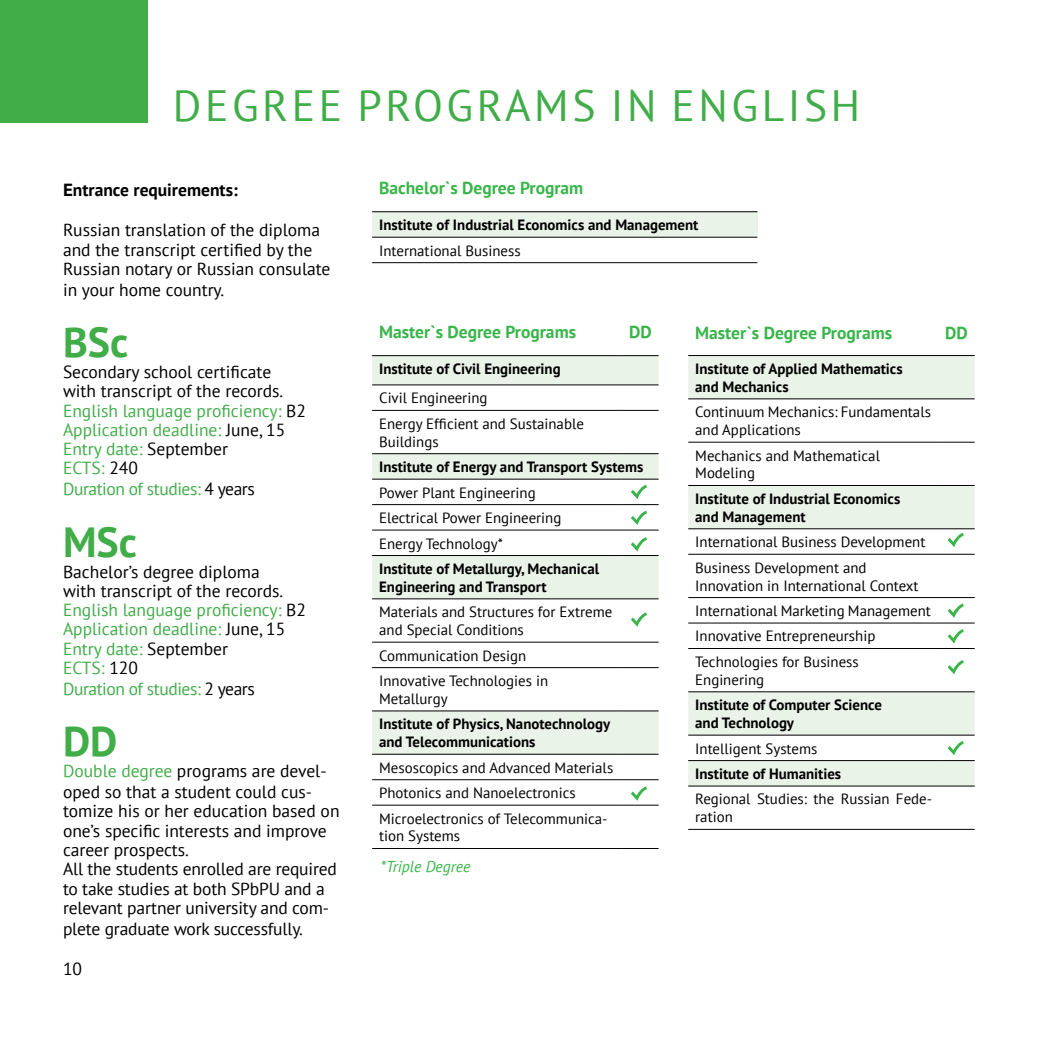
<style>
.page{position:relative;width:1042px;height:1042px;background:#fff}
.page>*{position:absolute;margin:0;border:0;box-sizing:border-box;transform-origin:0 0}
.t1{font:43.75px "PT Sans";letter-spacing:.08em;color:#41ad49}
.t2{font:700 42px "PT Sans";color:#41ad49}
.t3{font:17.5px/19.2px "PT Sans";color:#000}
.t4{font:17.5px "PT Sans";letter-spacing:-.025em;color:#41ad49}
.t5{font:700 17.5px "PT Sans";color:#38b54a}
.t6{font:700 17.5px "PT Sans";color:#39b54a}
.t7{font:700 17.5px "PT Sans";color:#000}
.t8{font:italic 15.75px "PT Sans";color:#38b54a}
.t9{font:14.88px/25.4px "PT Sans";color:#000}
.t10{font:700 14.88px/17.8px "PT Sans";color:#000}
.s1{font-family:"PT Sans Caption"}
.s2{color:#41ad49}
.s3{color:#000}
</style>
<div class="page">
<div style="left:0;top:0;width:147px;height:122px;background:#41ad49"></div>
<svg style="left:688px;top:356px;width:286px;height:430px"></svg>
<hr style="left:688px;top:355px;width:250px;height:1px;background:#000">
<hr style="left:938px;top:355px;width:36px;height:1px;background:#000">
<hr style="left:688px;top:398px;width:250px;height:1px;background:#000">
<hr style="left:938px;top:398px;width:36px;height:1px;background:#000">
<hr style="left:688px;top:442px;width:250px;height:1px;background:#000">
<hr style="left:938px;top:442px;width:36px;height:1px;background:#000">
<hr style="left:688px;top:485px;width:250px;height:1px;background:#000">
<hr style="left:938px;top:485px;width:36px;height:1px;background:#000">
<hr style="left:688px;top:528px;width:250px;height:1px;background:#000">
<hr style="left:938px;top:528px;width:36px;height:1px;background:#000">
<hr style="left:688px;top:554px;width:250px;height:1px;background:#000">
<hr style="left:938px;top:554px;width:36px;height:1px;background:#000">
<hr style="left:688px;top:597px;width:250px;height:1px;background:#000">
<hr style="left:938px;top:597px;width:36px;height:1px;background:#000">
<hr style="left:688px;top:623px;width:250px;height:1px;background:#000">
<hr style="left:938px;top:623px;width:36px;height:1px;background:#000">
<hr style="left:688px;top:648px;width:250px;height:1px;background:#000">
<hr style="left:938px;top:648px;width:36px;height:1px;background:#000">
<hr style="left:688px;top:691px;width:250px;height:1px;background:#000">
<hr style="left:938px;top:691px;width:36px;height:1px;background:#000">
<hr style="left:688px;top:735px;width:250px;height:1px;background:#000">
<hr style="left:938px;top:735px;width:36px;height:1px;background:#000">
<hr style="left:688px;top:760px;width:250px;height:1px;background:#000">
<hr style="left:938px;top:760px;width:36px;height:1px;background:#000">
<hr style="left:688px;top:786px;width:250px;height:1px;background:#000">
<hr style="left:938px;top:786px;width:36px;height:1px;background:#000">
<hr style="left:688px;top:829px;width:250px;height:1px;background:#000">
<hr style="left:938px;top:829px;width:36px;height:1px;background:#000">
<div style="left:372px;top:212px;width:385px;height:25px;background:#eaf3e7"></div>
<hr style="left:372px;top:211px;width:385px;height:1px;background:#000">
<hr style="left:372px;top:237px;width:385px;height:1px;background:#000">
<hr style="left:372px;top:262px;width:385px;height:1px;background:#000">
<svg style="left:372px;top:356px;width:286px;height:398px"></svg>
<hr style="left:372px;top:355px;width:250px;height:1px;background:#000">
<hr style="left:622px;top:355px;width:36px;height:1px;background:#000">
<hr style="left:372px;top:385px;width:250px;height:1px;background:#000">
<hr style="left:622px;top:385px;width:36px;height:1px;background:#000">
<hr style="left:372px;top:410px;width:250px;height:1px;background:#000">
<hr style="left:622px;top:410px;width:36px;height:1px;background:#000">
<hr style="left:372px;top:453px;width:250px;height:1px;background:#000">
<hr style="left:622px;top:453px;width:36px;height:1px;background:#000">
<hr style="left:372px;top:479px;width:250px;height:1px;background:#000">
<hr style="left:622px;top:479px;width:36px;height:1px;background:#000">
<hr style="left:372px;top:504px;width:250px;height:1px;background:#000">
<hr style="left:622px;top:504px;width:36px;height:1px;background:#000">
<hr style="left:372px;top:530px;width:250px;height:1px;background:#000">
<hr style="left:622px;top:530px;width:36px;height:1px;background:#000">
<hr style="left:372px;top:555px;width:250px;height:1px;background:#000">
<hr style="left:622px;top:555px;width:36px;height:1px;background:#000">
<hr style="left:372px;top:598px;width:250px;height:1px;background:#000">
<hr style="left:622px;top:598px;width:36px;height:1px;background:#000">
<hr style="left:372px;top:642px;width:250px;height:1px;background:#000">
<hr style="left:622px;top:642px;width:36px;height:1px;background:#000">
<hr style="left:372px;top:667px;width:250px;height:1px;background:#000">
<hr style="left:622px;top:667px;width:36px;height:1px;background:#000">
<hr style="left:372px;top:710px;width:250px;height:1px;background:#000">
<hr style="left:622px;top:710px;width:36px;height:1px;background:#000">
<hr style="left:372px;top:754px;width:250px;height:1px;background:#000">
<hr style="left:622px;top:754px;width:36px;height:1px;background:#000">
<hr style="left:372px;top:779px;width:250px;height:1px;background:#000">
<hr style="left:622px;top:779px;width:36px;height:1px;background:#000">
<hr style="left:372px;top:805px;width:250px;height:1px;background:#000">
<hr style="left:622px;top:805px;width:36px;height:1px;background:#000">
<hr style="left:372px;top:848px;width:250px;height:1px;background:#000">
<hr style="left:622px;top:848px;width:36px;height:1px;background:#000">
<svg style="left:947px;top:741px;width:16px;height:14px"></svg>
<svg style="left:947px;top:629px;width:16px;height:14px"></svg>
<svg style="left:947px;top:660px;width:16px;height:14px"></svg>
<svg style="left:947px;top:603px;width:16px;height:15px"></svg>
<svg style="left:947px;top:533px;width:16px;height:14px"></svg>
<svg style="left:631px;top:612px;width:16px;height:15px"></svg>
<svg style="left:631px;top:786px;width:16px;height:15px"></svg>
<svg style="left:631px;top:537px;width:16px;height:14px"></svg>
<svg style="left:631px;top:511px;width:16px;height:14px"></svg>
<svg style="left:631px;top:485px;width:16px;height:14px"></svg>
<h1 class="t1" style="left:173px;top:78px;width:689px">DEGREE PROGRAMS IN ENGLISH</h1>
<p class="t7" style="left:63px;top:178px;width:176px"><span class="s1">E</span>ntrance requirements:</p>
<p class="t3" style="left:63px;top:220px;width:269px">Russian translation of the diploma and the transcript certified by the<br>Russian notary or Russian consulate</p>
<p class="t3" style="left:63px;top:280px;width:163px">in your home country.</p>
<h2 class="t2" style="left:63px;top:315px;width:67px">BSc</h2>
<p class="t3" style="left:63px;top:362px;width:244px">Secondary school certificate with transcript of the records.<br><span class="s2">English language proficiency:</span> B2<br><span class="s2">Application deadline:</span> June, 15<br><span class="s2">Entry date:</span> September<br><span class="s2">ECTS:</span> 240</p>
<p class="t4" style="left:63px;top:478px;width:193px">Duration of studies: <span class="s3">4 years</span></p>
<h2 class="t2" style="left:63px;top:514px;width:76px">MSc</h2>
<p class="t3" style="left:63px;top:561px;width:244px">Bachelor’s degree diploma<br>with transcript of the records.<br><span class="s2">English language proficiency:</span> B2<br><span class="s2">Application deadline:</span> June, 15<br><span class="s2">Entry date:</span> September<br><span class="s2">ECTS:</span> 120</p>
<p class="t4" style="left:63px;top:677px;width:193px">Duration of studies: <span class="s3">2 years</span></p>
<h2 class="t2" style="left:63px;top:714px;width:56px">DD</h2>
<p class="t3" style="left:63px;top:760px;width:265px;line-height:21px"><span class="s2">Double degree</span> programs are devel&shy;oped so that a student could cus-</p>
<p class="t3" style="left:63px;top:801px;width:278px">tomize his or her education based on one’s specific interests and improve career prospects.<br>All the students enrolled are required to take studies at both SPbPU and a relevant partner university and com-</p>
<p class="t3" style="left:63px;top:918px;width:241px">plete graduate work successfully.</p>
<p class="t3" style="left:63px;top:958px;width:21px">10</p>
<p class="t6" style="left:379px;top:177px;width:206px">Bachelor`s Degree Program</p>
<p class="t10" style="left:379px;top:216px;width:321px">Institute of Industrial Economics and Management</p>
<p class="t9" style="left:379px;top:237px;width:143px">International Business</p>
<p class="t5" style="left:379px;top:321px;width:198px">Master`s Degree Programs</p>
<p class="t5" style="left:629px;top:321px;width:24px">DD</p>
<p class="t10" style="left:379px;top:360px;width:183px">Institute of Civil Engineering</p>
<p class="t9" style="left:379px;top:385px;width:206px">Civil Engineering<br>Energy Efficient and Sustainable</p>
<p class="t9" style="left:379px;top:428px;width:61px">Buildings</p>
<p class="t10" style="left:379px;top:458px;width:266px">Institute of Energy and Transport Systems</p>
<p class="t9" style="left:379px;top:479px;width:184px">Power Plant Engineering<br>Electrical Power Engineering<br>Energy Technology*</p>
<p class="t10" style="left:379px;top:559px;width:221px">Institute of Metallurgy, Mechanical<br>Engineering and Transport</p>
<p class="t9" style="left:379px;top:603px;width:235px;line-height:17.8px">Materials and Structures for Extreme and Special Conditions</p>
<p class="t9" style="left:379px;top:642px;width:170px">Communication Design<br>Innovative Technologies in</p>
<p class="t9" style="left:379px;top:685px;width:70px">Metallurgy</p>
<p class="t10" style="left:379px;top:715px;width:232px">Institute of Physics, Nanotechnology and Telecommunications</p>
<p class="t9" style="left:379px;top:754px;width:236px">Mesoscopics and Advanced Materials<br>Photonics and Nanoelectronics<br>Microelectronics of Telecommunica-</p>
<p class="t9" style="left:379px;top:823px;width:82px">tion Systems</p>
<p class="t8" style="left:381px;top:857px;width:91px">*Triple Degree</p>
<p class="t5" style="left:695px;top:321px;width:198px">Master`s Degree Programs</p>
<p class="t5" style="left:945px;top:321px;width:24px">DD</p>
<p class="t10" style="left:695px;top:360px;width:209px">Institute of Applied Mathematics and Mechanics</p>
<p class="t9" style="left:695px;top:403px;width:237px;line-height:17.8px">Continuum Mechanics: Fundamentals and Applications</p>
<p class="t9" style="left:695px;top:446px;width:186px;line-height:17.8px">Mechanics and Mathematical<br>Modeling</p>
<p class="t10" style="left:695px;top:489px;width:207px">Institute of Industrial Economics and Management</p>
<p class="t9" style="left:695px;top:529px;width:232px">International Business Development<br>Business Development and</p>
<p class="t9" style="left:695px;top:572px;width:237px">Innovation in International Context International Marketing Management Innovative Entrepreneurship Technologies for Business</p>
<p class="t9" style="left:695px;top:666px;width:70px">Enginering</p>
<p class="t10" style="left:695px;top:696px;width:188px">Institute of Computer Science and Technology</p>
<p class="t9" style="left:695px;top:735px;width:124px">Intelligent Systems</p>
<p class="t10" style="left:695px;top:764px;width:147px">Institute of Humanities</p>
<p class="t9" style="left:695px;top:790px;width:238px;line-height:17.8px">Regional Studies: the Russian Fede&shy;ration</p>
</div>
